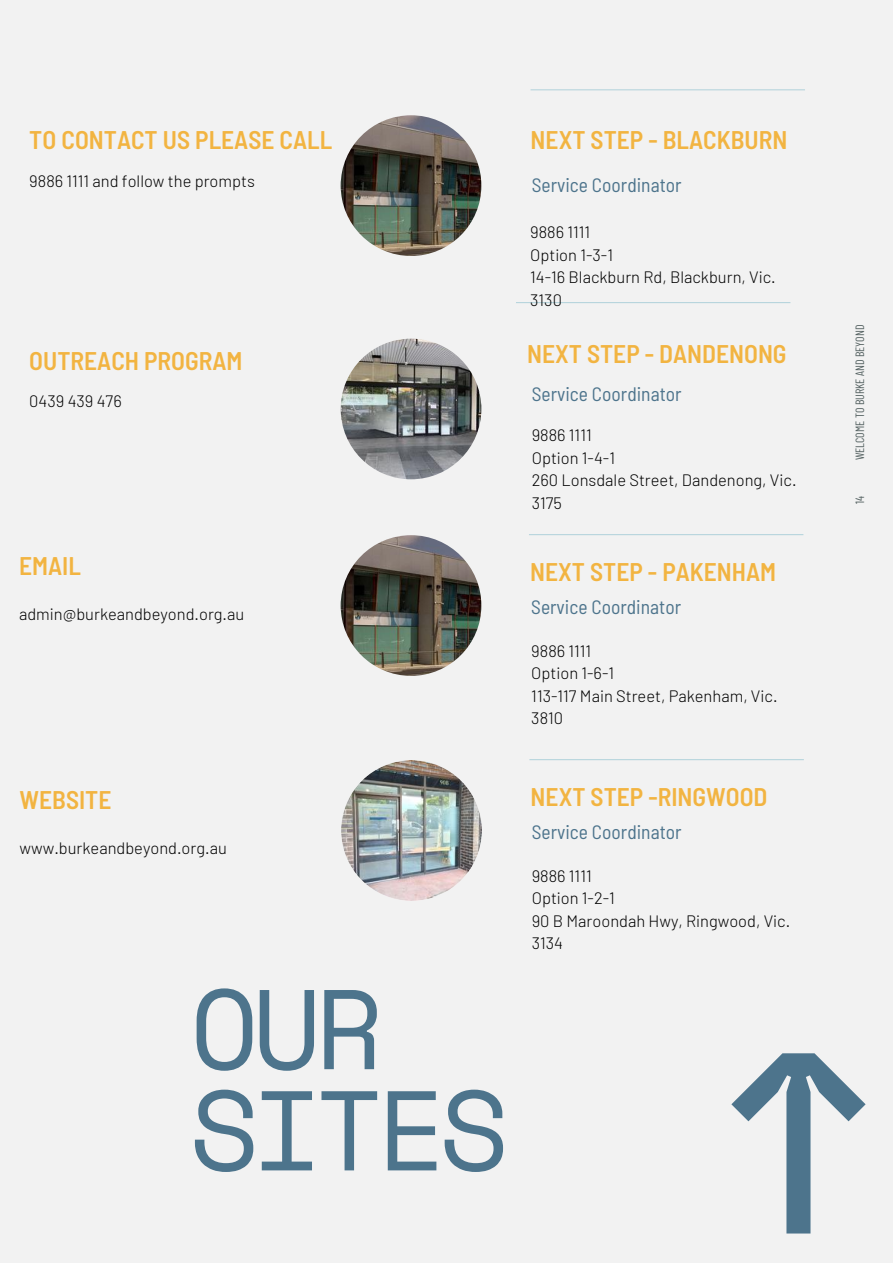
<style>
.page{position:relative;width:893px;height:1264px;background:#fff}
.page>*{position:absolute;margin:0;border:0;box-sizing:border-box;transform-origin:0 0}
.t1{font:333.6px "Space Mono";color:#4d748c}
.t2{font:113.1px/101.1px "Space Mono";letter-spacing:-.06em;color:#4d748c}
.t3{font:600 semi-condensed 25.5px "Barlow";color:#f2b441}
.t4{font:semi-condensed 19.5px "Barlow";color:#4d748c}
.t5{font:300 16.5px/22.5px "Barlow";color:#000}
.t6{font:12px "Barlow Condensed";color:#556262}
</style>
<div class="page">
<div style="left:0;top:0;width:892px;height:1262px;background:#f2f2f2"></div>
<img style="left:340px;top:115px;width:141px;height:141px;border-radius:50%">
<img style="left:340px;top:338px;width:141px;height:141px;border-radius:50%">
<hr style="left:530px;top:89px;width:275px;height:1px;background:#b7d5dd">
<hr style="left:516px;top:302px;width:274px;height:1px;background:#b7d5dd">
<img style="left:340px;top:535px;width:141px;height:141px;border-radius:50%">
<hr style="left:529px;top:534px;width:274px;height:1px;background:#b7d5dd">
<img style="left:341px;top:760px;width:141px;height:140px;border-radius:50%">
<hr style="left:529px;top:759px;width:274px;height:1px;background:#b7d5dd">
<h3 class="t3" style="left:29px;top:124px;width:304px">TO CONTACT US PLEASE CALL</h3>
<p class="t5" style="left:29px;top:169px;width:227px">9886 1111 and follow the prompts</p>
<h3 class="t3" style="left:29px;top:344px;width:215px">OUTREACH PROGRAM</h3>
<p class="t5" style="left:29px;top:389px;width:94px">0439 439 476</p>
<h3 class="t3" style="left:19px;top:549px;width:63px">EMAIL</h3>
<p class="t5" style="left:19px;top:602px;width:227px">admin@burkeandbeyond.org.au</p>
<h3 class="t3" style="left:19px;top:784px;width:93px">WEBSITE</h3>
<p class="t5" style="left:19px;top:836px;width:209px">www.burkeandbeyond.org.au</p>
<h2 class="t2" style="left:190px;top:975px;width:320px">OUR<br>SITES</h2>
<h3 class="t3" style="left:530px;top:124px;width:258px">NEXT STEP - BLACKBURN</h3>
<p class="t4" style="left:531px;top:173px;width:151px">Service Coordinator</p>
<p class="t5" style="left:530px;top:221px;width:247px">9886 1111<br>Option 1-3-1<br>14-16 Blackburn Rd, Blackburn, Vic.<br>3130</p>
<h3 class="t3" style="left:527px;top:337px;width:261px">NEXT STEP - DANDENONG</h3>
<p class="t4" style="left:531px;top:381px;width:151px">Service Coordinator</p>
<p class="t5" style="left:531px;top:423px;width:266px">9886 1111<br>Option 1-4-1<br>260 Lonsdale Street, Dandenong, Vic.<br>3175</p>
<h3 class="t3" style="left:530px;top:555px;width:247px">NEXT STEP - PAKENHAM</h3>
<p class="t4" style="left:531px;top:595px;width:151px">Service Coordinator</p>
<p class="t5" style="left:531px;top:639px;width:248px">9886 1111<br>Option 1-6-1<br>113-117 Main Street, Pakenham, Vic.<br>3810</p>
<h3 class="t3" style="left:530px;top:780px;width:238px">NEXT STEP -RINGWOOD</h3>
<p class="t4" style="left:531px;top:820px;width:151px">Service Coordinator</p>
<p class="t5" style="left:531px;top:864px;width:260px">9886 1111<br>Option 1-2-1<br>90 B Maroondah Hwy, Ringwood, Vic.<br>3134</p>
<p class="t6" style="left:852px;top:460px;width:137px;rotate:-90deg">WELCOME TO BURKE AND BEYOND</p>
<p class="t6" style="left:852px;top:504px;width:10px;rotate:-90deg">14</p>
<h1 class="t1" style="left:541px;top:1245px;width:206px;rotate:-90deg">→</h1>
</div>
